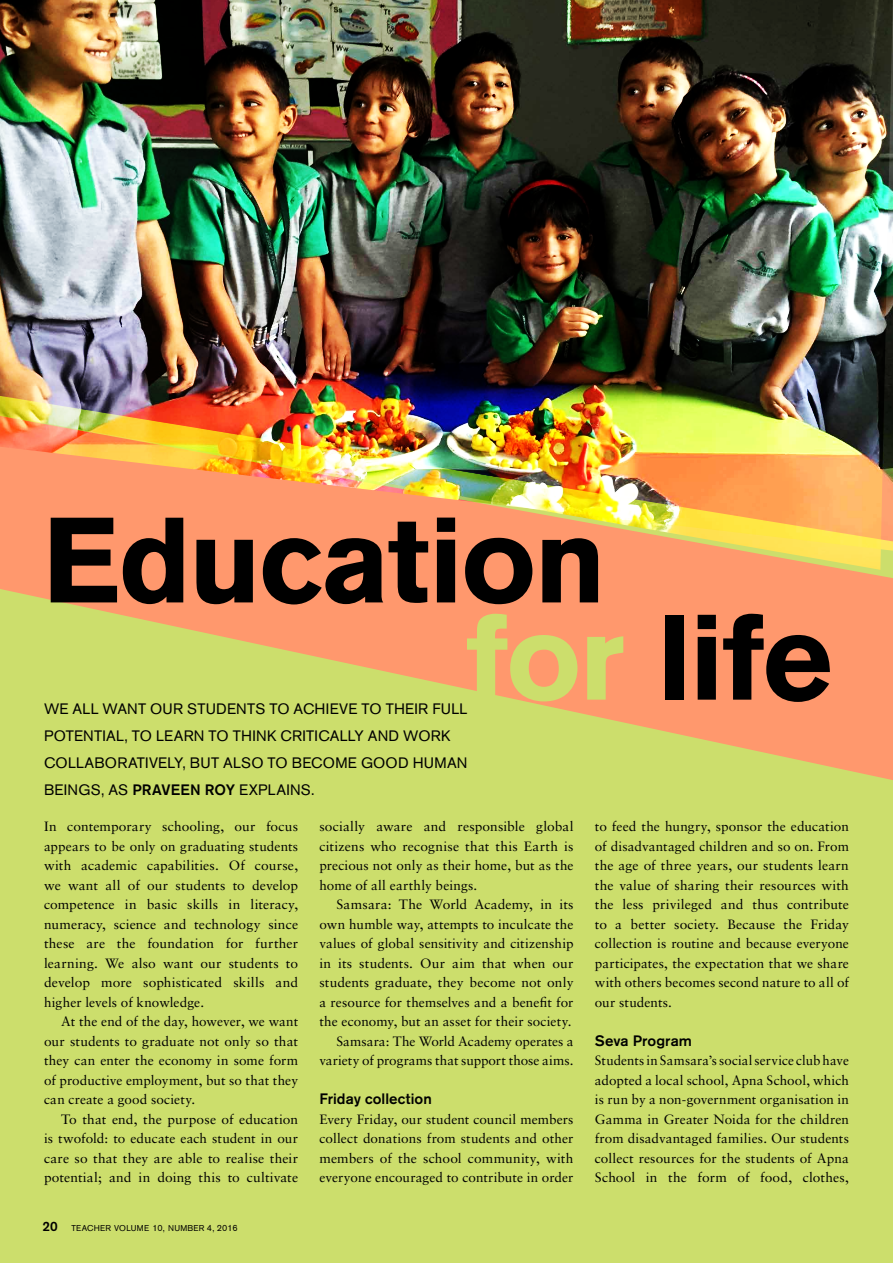
<style>
.page{position:relative;width:893px;height:1263px;background:#fff}
.page>*{position:absolute;margin:0;border:0;box-sizing:border-box;transform-origin:0 0}
.t1{font:700 120px/97.2px "Akzidenz Grotesk BE";letter-spacing:-.02em;color:#000}
.t2{font:15px/27px "Akzidenz Grotesk BE";letter-spacing:.015em;color:#000}
.t3{font:500 15px "Akzidenz Grotesk BE";letter-spacing:.01em;color:#000}
.t4{font:13.5px/19.5px "Sabon";letter-spacing:.01em;color:#000;text-align:justify}
.t5{font:8.4px "Akzidenz Grotesk BE";letter-spacing:.03em;color:#000}
.s1{color:#ccde6c}
.s2{font-weight:500}
.s3{font-weight:500;font-size:13.5px}
.s4{font-size:9px}
</style>
<div class="page">
<div style="left:0;top:780px;width:892px;height:483px;background:#ccde6c"></div>
<svg style="left:0;top:570px;width:892px;height:210px;background:#e7b76c"></svg>
<img style="left:0;top:0;width:892px;height:570px">
<hr style="left:892px;top:0;width:1px;height:1263px;background:#ccde6c">
<h1 class="t1" style="left:466px;top:513px;width:368px;text-indent:-423px">Education<br><span class="s1">for</span> life</h1>
<p class="t2" style="left:44px;top:696px;width:425px">WE ALL WANT OUR STUDENTS TO ACHIEVE TO THEIR FULL POTENTIAL, TO LEARN TO THINK CRITICALLY AND WORK COLLABORATIVELY, BUT ALSO TO BECOME GOOD HUMAN BEINGS, AS <span class="s2">PRAVEEN ROY</span> EXPLAINS.</p>
<p class="t4" style="left:44px;top:816px;width:256px">In contemporary schooling, our focus appears to be only on graduating students with academic capabilities. Of course, we want all of our students to develop competence in basic skills in literacy, numeracy, science and technology since these are the foundation for further learning. We also want our students to develop more sophisticated skills and higher levels of knowledge.</p>
<p class="t4" style="left:44px;top:1011px;width:256px;text-indent:17px">At the end of the day, however, we want our students to graduate not only so that they can enter the economy in some form of productive employment, but so that they can create a good society.</p>
<p class="t4" style="left:44px;top:1109px;width:256px;text-indent:17px">To that end, the purpose of education is twofold: to educate each student in our care so that they are able to realise their potential; and in doing this to cultivate</p>
<p class="t5" style="left:43px;top:1223px;width:197px"><span class="s3">20</span> TEACHER VOLUME <span class="s4">10,</span> NUMBER <span class="s4">4, 2016</span></p>
<p class="t4" style="left:319px;top:816px;width:256px">socially aware and responsible global citizens who recognise that this Earth is precious not only as their home, but as the home of all earthly beings.</p>
<p class="t4" style="left:319px;top:894px;width:256px;text-align:right">Samsara: The World Academy, in its own humble way, attempts to inculcate the values of global sensitivity and citizenship in its students. Our aim that when our students graduate, they become not only a resource for themselves and a benefit for the economy, but an asset for their society.<br>Samsara: The World Academy operates a variety of programs that support those aims.</p>
<p class="t3" style="left:319px;top:1090px;width:114px">Friday collection</p>
<p class="t4" style="left:319px;top:1109px;width:256px">Every Friday, our student council members collect donations from students and other members of the school community, with everyone encouraged to contribute in order</p>
<p class="t4" style="left:595px;top:816px;width:256px">to feed the hungry, sponsor the education of disadvantaged children and so on. From the age of three years, our students learn the value of sharing their resources with the less privileged and thus contribute to a better society. Because the Friday collection is routine and because everyone participates, the expectation that we share with others becomes second nature to all of our students.</p>
<p class="t3" style="left:595px;top:1031px;width:99px">Seva Program</p>
<p class="t4" style="left:595px;top:1050px;width:256px">Students in Samsara’s social service club have adopted a local school, Apna School, which is run by a non-government organisation in Gamma in Greater Noida for the children from disadvantaged families. Our students collect resources for the students of Apna School in the form of food, clothes,</p>
</div>
